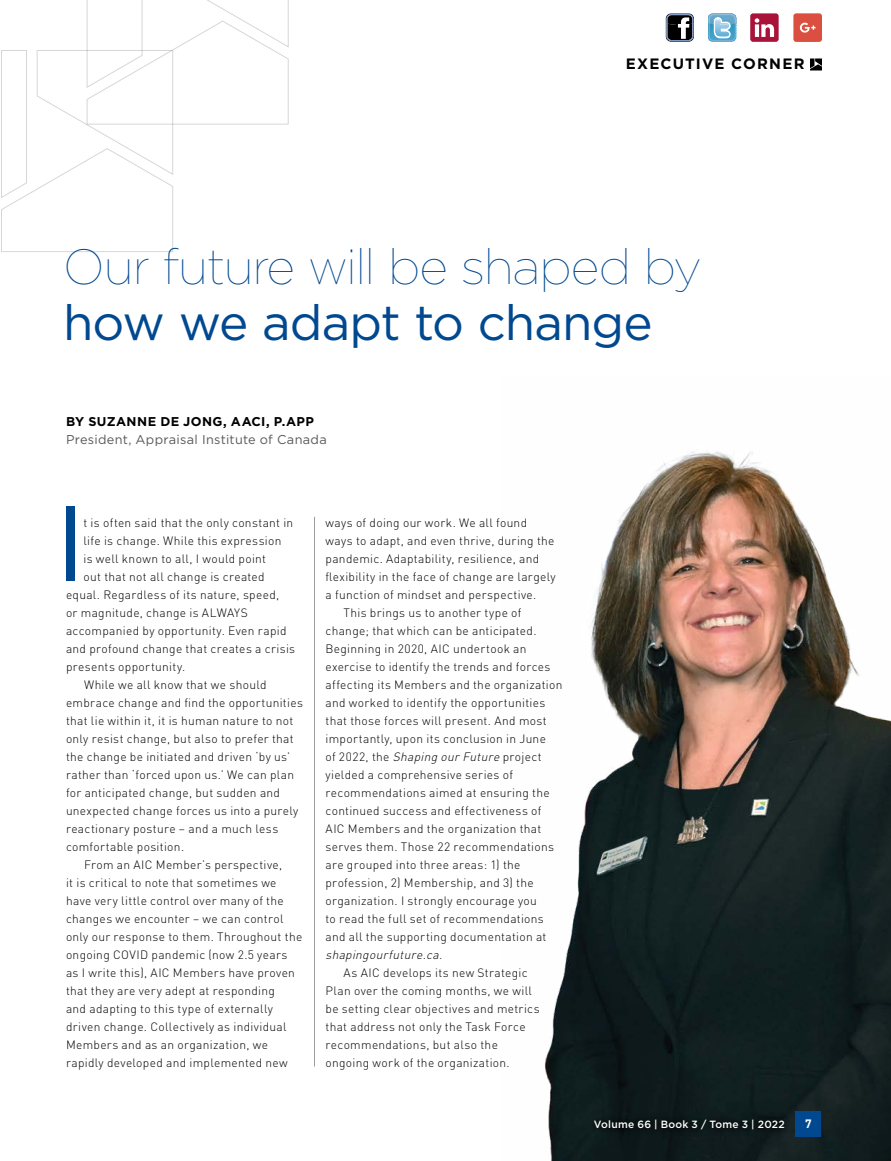
<style>
.page{position:relative;width:891px;height:1161px;background:#fff}
.page>*{position:absolute;margin:0;border:0;box-sizing:border-box;transform-origin:0 0}
.t1{font:105.9px "Gotham";color:#004990}
.t2{font:100 49.35px "Gotham";letter-spacing:-.025em;color:#004990}
.t3{font:49.35px "Gotham";letter-spacing:-.02em;color:#004990}
.t4{font:700 15px "Gotham";letter-spacing:.08em;color:#000}
.t5{font:12.75px "Gotham";letter-spacing:.025em;color:#58595b}
.t6{font:700 12.75px "Gotham";letter-spacing:.03em;color:#000}
.t7{font:300 12px/18px "DIN";letter-spacing:.025em;color:#000}
.t8{font:italic 300 12px "DIN";color:#000}
.t9{font:700 12px "DIN";color:#fff}
.t10{font:500 10.5px "Gotham";letter-spacing:.025em;color:#fff}
.s1{font-style:italic}
</style>
<div class="page">
<svg style="left:810px;top:58px;width:12px;height:12px"></svg>
<svg style="left:1px;top:0;width:288px;height:252px"></svg>
<hr style="left:314px;top:517px;width:1px;height:550px;background:#58595b">
<img style="left:544px;top:451px;width:347px;height:710px">
<div style="left:796px;top:1111px;width:25px;height:26px;background:#004990"></div>
<div style="left:587px;top:1112px;width:205px;height:25px;background:#0c1718"></div>
<svg style="left:666px;top:13px;width:28px;height:29px"></svg>
<svg style="left:708px;top:13px;width:28px;height:29px"></svg>
<svg style="left:750px;top:13px;width:29px;height:29px"></svg>
<div style="left:793px;top:13px;width:29px;height:29px;background:#db4f41;border-radius:3px"></div>
<svg style="left:800px;top:23px;width:16px;height:10px"></svg>
<p class="t4" style="left:626px;top:55px;width:180px">EXECUTIVE CORNER</p>
<h2 class="t2" style="left:63px;top:240px;width:640px">Our future will be shaped by</h2>
<h2 class="t3" style="left:63px;top:295px;width:591px">how we adapt to change</h2>
<p class="t6" style="left:66px;top:414px;width:249px">BY SUZANNE DE JONG, AACI, P.APP</p>
<p class="t5" style="left:66px;top:433px;width:262px">President, Appraisal Institute of Canada</p>
<h1 class="t1" style="left:55px;top:484px;width:32px">I</h1>
<p class="t7" style="left:83px;top:513px;width:211px">t is often said that the only constant in</p>
<p class="t7" style="left:83px;top:531px;width:200px">life is change. While this expression</p>
<p class="t7" style="left:83px;top:549px;width:184px">is well known to all, I would point</p>
<p class="t7" style="left:83px;top:567px;width:183px">out that not all change is created</p>
<p class="t7" style="left:66px;top:585px;width:215px">equal. Regardless of its nature, speed,</p>
<p class="t7" style="left:66px;top:603px;width:183px">or magnitude, change is ALWAYS</p>
<p class="t7" style="left:66px;top:621px;width:222px">accompanied by opportunity. Even rapid</p>
<p class="t7" style="left:66px;top:639px;width:231px">and profound change that creates a crisis</p>
<p class="t7" style="left:66px;top:657px;width:121px">presents opportunity.</p>
<p class="t7" style="left:84px;top:675px;width:184px">While we all know that we should</p>
<p class="t7" style="left:66px;top:693px;width:239px">embrace change and find the opportunities</p>
<p class="t7" style="left:66px;top:711px;width:229px">that lie within it, it is human nature to not</p>
<p class="t7" style="left:66px;top:729px;width:229px">only resist change, but also to prefer that</p>
<p class="t7" style="left:66px;top:747px;width:226px">the change be initiated and driven ‘by us’</p>
<p class="t7" style="left:66px;top:765px;width:230px">rather than ‘forced upon us.’ We can plan</p>
<p class="t7" style="left:66px;top:783px;width:216px">for anticipated change, but sudden and</p>
<p class="t7" style="left:66px;top:801px;width:234px">unexpected change forces us into a purely</p>
<p class="t7" style="left:66px;top:819px;width:214px">reactionary posture – and a much less</p>
<p class="t7" style="left:66px;top:837px;width:120px">comfortable position.</p>
<p class="t7" style="left:84px;top:855px;width:200px">From an AIC Member’s perspective,</p>
<p class="t7" style="left:66px;top:873px;width:212px">it is critical to note that sometimes we</p>
<p class="t7" style="left:66px;top:891px;width:219px">have very little control over many of the</p>
<p class="t7" style="left:66px;top:909px;width:219px">changes we encounter – we can control</p>
<p class="t7" style="left:66px;top:927px;width:238px">only our response to them. Throughout the</p>
<p class="t7" style="left:66px;top:945px;width:223px">ongoing COVID pandemic (now 2.5 years</p>
<p class="t7" style="left:66px;top:963px;width:231px">as I write this), AIC Members have proven</p>
<p class="t7" style="left:66px;top:981px;width:211px">that they are very adept at responding</p>
<p class="t7" style="left:66px;top:999px;width:208px">and adapting to this type of externally</p>
<p class="t7" style="left:66px;top:1017px;width:222px">driven change. Collectively as individual</p>
<p class="t7" style="left:66px;top:1035px;width:204px">Members and as an organization, we</p>
<p class="t7" style="left:66px;top:1053px;width:223px">rapidly developed and implemented new</p>
<p class="t7" style="left:326px;top:513px;width:203px">ways of doing our work. We all found</p>
<p class="t7" style="left:326px;top:531px;width:231px">ways to adapt, and even thrive, during the</p>
<p class="t7" style="left:326px;top:549px;width:215px">pandemic. Adaptability, resilience, and</p>
<p class="t7" style="left:326px;top:567px;width:232px">flexibility in the face of change are largely</p>
<p class="t7" style="left:326px;top:585px;width:212px">a function of mindset and perspective.</p>
<p class="t7" style="left:344px;top:603px;width:179px">This brings us to another type of</p>
<p class="t7" style="left:326px;top:621px;width:212px">change; that which can be anticipated.</p>
<p class="t7" style="left:326px;top:639px;width:203px">Beginning in 2020, AIC undertook an</p>
<p class="t7" style="left:326px;top:657px;width:227px">exercise to identify the trends and forces</p>
<p class="t7" style="left:326px;top:675px;width:239px">affecting its Members and the organization</p>
<p class="t7" style="left:326px;top:693px;width:221px">and worked to identify the opportunities</p>
<p class="t7" style="left:326px;top:711px;width:223px">that those forces will present. And most</p>
<p class="t7" style="left:326px;top:729px;width:222px">importantly, upon its conclusion in June</p>
<p class="t7" style="left:326px;top:747px;width:218px">of 2022, the <span class="s1">Shaping ourFuture</span> project</p>
<p class="t7" style="left:326px;top:765px;width:189px">yielded a comprehensive series of</p>
<p class="t7" style="left:326px;top:783px;width:226px">recommendations aimed at ensuring the</p>
<p class="t7" style="left:326px;top:801px;width:217px">continued success and effectiveness of</p>
<p class="t7" style="left:326px;top:819px;width:217px">AIC Members and the organization that</p>
<p class="t7" style="left:326px;top:837px;width:230px">serves them. Those 22 recommendations</p>
<p class="t7" style="left:326px;top:855px;width:196px">are grouped into three areas: 1) the</p>
<p class="t7" style="left:326px;top:873px;width:210px">profession, 2) Membership, and 3) the</p>
<p class="t7" style="left:326px;top:891px;width:213px">organization. I strongly encourage you</p>
<p class="t7" style="left:326px;top:909px;width:220px">to read the full set of recommendations</p>
<p class="t7" style="left:326px;top:927px;width:223px">and all the supporting documentation at</p>
<p class="t8" style="left:326px;top:947px;width:121px">shapingourfuture.ca.</p>
<p class="t7" style="left:326px;top:963px;width:216px;text-indent:18px">As AIC develops its new Strategic Plan over the coming months, we will be setting clear objectives and metrics that address not only the Task Force recommendations, but also the ongoing work of the organization.</p>
<p class="t10" style="left:594px;top:1118px;width:192px">Volume 66 | Book 3 / Tome 3 | 2022</p>
<p class="t9" style="left:805px;top:1116px;width:8px">7</p>
</div>
